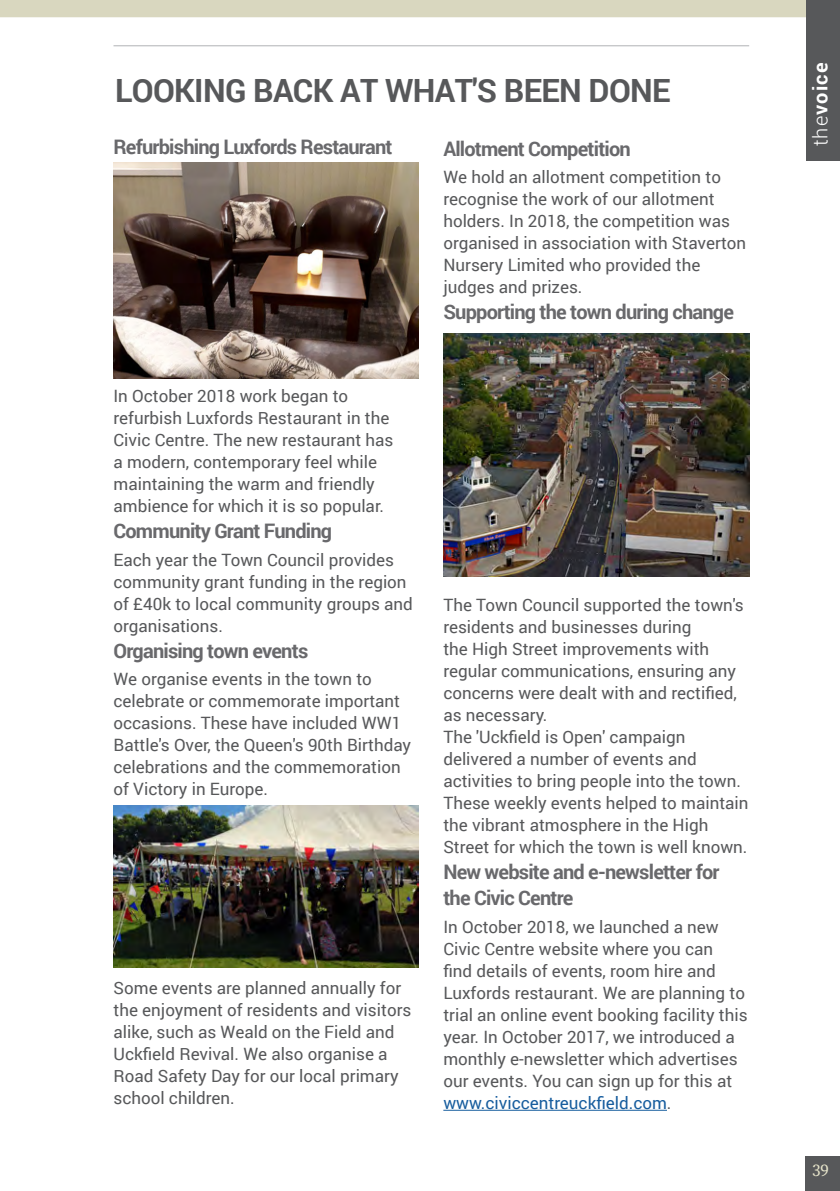
<style>
.page{position:relative;width:840px;height:1191px;background:#fff}
.page>*{position:absolute;margin:0;border:0;box-sizing:border-box;transform-origin:0 0}
.Heading_1{font:700 32px "Roboto";letter-spacing:-.02em;color:#57585a}
.Crosshead{font:700 20px/26px "Roboto";letter-spacing:-.04em;color:#69696c}
.Quotation{font:700 20px "Roboto";letter-spacing:.06em;color:#fff}
.Main_Body_Text{font:17px/22px "Roboto";color:#57585a}
.Heading{font:17px "Source Serif Pro";color:#e7e5cb}
.s1{color:#175d9e}
.s2{font-weight:300}
</style>
<div class="page">
<hr style="left:113px;top:45px;width:635px;height:1px;background:#c7c8ca">
<div style="left:804px;top:1156px;width:35px;height:35px;background:#57585a"></div>
<div style="left:0;top:0;width:806px;height:17px;background:#d9d7bf"></div>
<div style="left:806px;top:0;width:33px;height:160px;background:#57585a"></div>
<img style="left:113px;top:162px;width:305px;height:216px">
<img style="left:443px;top:333px;width:305px;height:243px">
<hr style="left:443px;top:1109px;width:223px;height:1px;background:#175d9e">
<img style="left:113px;top:806px;width:305px;height:162px">
<p class="Heading_1" style="left:115px;top:68px;width:556px">LOOKING BACK AT WHAT'S BEEN DONE</p>
<p class="Crosshead" style="left:113px;top:133px;width:280px">Refurbishing Luxfords Restaurant</p>
<p class="Crosshead" style="left:443px;top:135px;width:189px">Allotment Competition</p>
<p class="Main_Body_Text" style="left:443px;top:166px;width:304px">We hold an allotment competition to recognise the work of our allotment holders. In 2018, the competition was organised in association with Staverton Nursery Limited who provided the judges and prizes.</p>
<p class="Crosshead" style="left:443px;top:298px;width:292px">Supporting the town during change</p>
<p class="Main_Body_Text" style="left:113px;top:384px;width:281px">In October 2018 work began to refurbish Luxfords Restaurant in the Civic Centre. The new restaurant has a modern, contemporary feel while maintaining the warm and friendly ambience for which it is so popular.</p>
<p class="Crosshead" style="left:113px;top:517px;width:220px">Community Grant Funding</p>
<p class="Main_Body_Text" style="left:113px;top:548px;width:301px">Each year the Town Council provides community grant funding in the region of £40k to local community groups and organisations.</p>
<p class="Crosshead" style="left:113px;top:637px;width:196px">Organising town events</p>
<p class="Main_Body_Text" style="left:113px;top:668px;width:299px">We organise events in the town to celebrate or commemorate important occasions. These have included WW1<br>Battle's Over, the Queen's 90th Birthday celebrations and the commemoration of Victory in Europe.</p>
<p class="Main_Body_Text" style="left:113px;top:975px;width:299px">Some events are planned annually for the enjoyment of residents and visitors alike, such as Weald on the Field and Uckfield Revival. We also organise a Road Safety Day for our local primary school children.</p>
<p class="Main_Body_Text" style="left:443px;top:593px;width:302px">The Town Council supported the town's residents and businesses during<br>the High Street improvements with regular communications, ensuring any concerns were dealt with and rectified, as necessary.</p>
<p class="Main_Body_Text" style="left:443px;top:725px;width:306px">The 'Uckfield is Open' campaign delivered a number of events and activities to bring people into the town.<br>These weekly events helped to maintain the vibrant atmosphere in the High Street for which the town is well known.</p>
<p class="Crosshead" style="left:443px;top:858px;width:277px">New website and e-newsletter for the Civic Centre</p>
<p class="Main_Body_Text" style="left:443px;top:915px;width:305px">In October 2018, we launched a new Civic Centre website where you can<br>find details of events, room hire and Luxfords restaurant. We are planning to trial an online event booking facility this year. In October 2017, we introduced a monthly e-newsletter which advertises our events. You can sign up for this at <span class="s1">www.civiccentreuckfield.com</span>.</p>
<p class="Quotation" style="left:805px;top:146px;width:86px;rotate:-90deg"><span class="s2">the</span>voice</p>
<p class="Heading" style="left:811px;top:1158px;width:18px">39</p>
</div>
